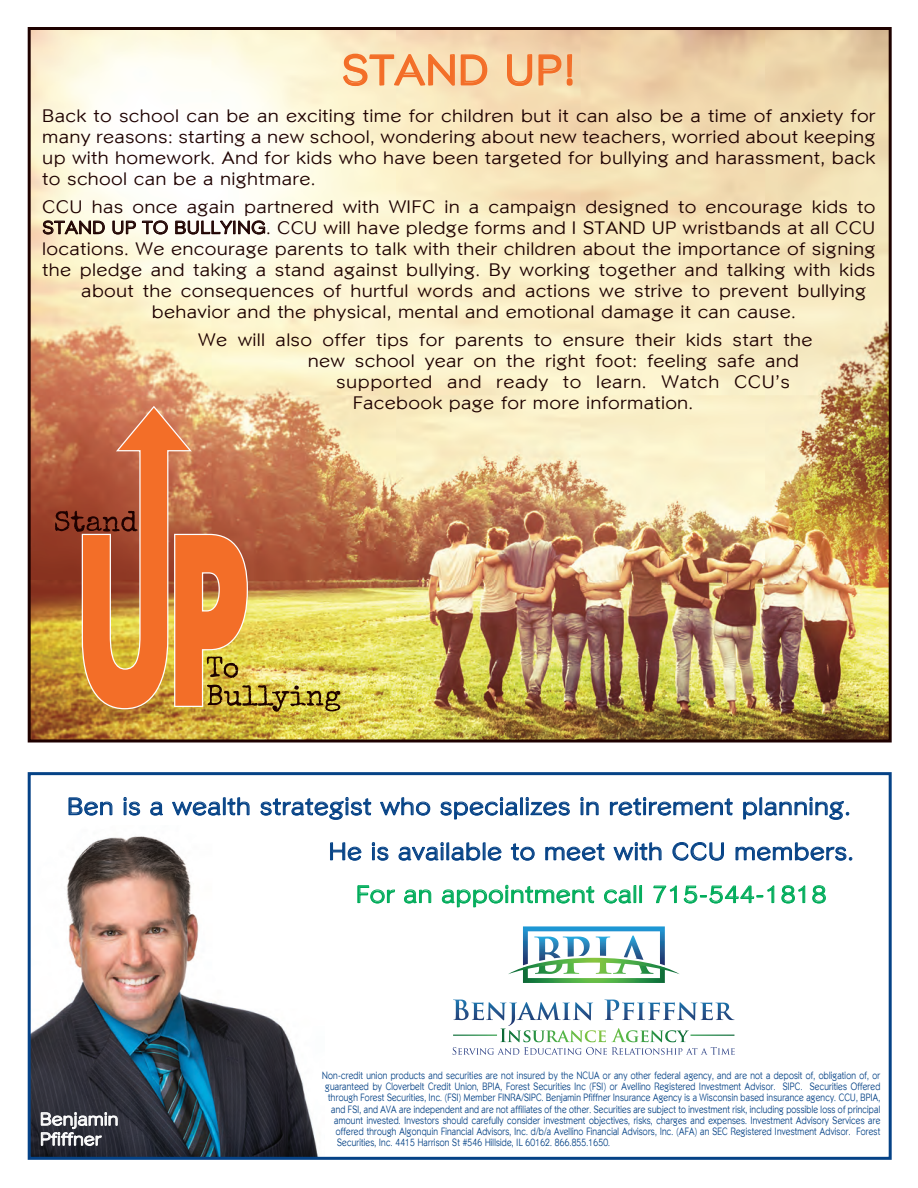
<style>
.page{position:relative;width:918px;height:1188px;background:#fff}
.page>*{position:absolute;margin:0;border:0;box-sizing:border-box;transform-origin:0 0}
.t1{font:42px "Phinster";letter-spacing:.05em;color:#f36e28}
.t2{font:24px "Phinster";letter-spacing:.05em;color:#054286}
.t3{font:24px "Phinster";letter-spacing:.05em;color:#00ac5a}
.t4{font:18px/21px "Phinster";letter-spacing:.05em;color:#1e0100;text-align:justify}
.t5{font:17.7px "Phinster";letter-spacing:.03em;color:#fff}
.t6{font:10.5px "Phinster";letter-spacing:.03em;color:#054286;scale:.75 1}
</style>
<div class="page">
<img style="left:32px;top:836px;width:286px;height:320px">
<div style="left:28px;top:772px;width:864px;height:388px;border:3px solid #054286"></div>
<img style="left:32px;top:31px;width:856px;height:707px">
<div style="left:28px;top:27px;width:864px;height:715px;border:3px solid #1e0100"></div>
<svg style="left:68px;top:797px;width:45px;height:19px"></svg>
<svg style="left:123px;top:797px;width:17px;height:19px"></svg>
<svg style="left:150px;top:801px;width:13px;height:15px"></svg>
<svg style="left:172px;top:797px;width:78px;height:19px"></svg>
<svg style="left:260px;top:797px;width:111px;height:23px"></svg>
<svg style="left:380px;top:797px;width:50px;height:19px"></svg>
<svg style="left:440px;top:797px;width:78px;height:23px"></svg>
<div style="left:520px;top:797px;width:3px;height:18px;border:1px solid #054286"></div>
<svg style="left:525px;top:797px;width:45px;height:19px"></svg>
<svg style="left:580px;top:797px;width:19px;height:18px"></svg>
<svg style="left:610px;top:797px;width:123px;height:19px"></svg>
<svg style="left:743px;top:797px;width:107px;height:23px"></svg>
<svg style="left:342px;top:53px;width:146px;height:34px;background:#f7ca9c"></svg>
<svg style="left:506px;top:53px;width:68px;height:34px;background:#f3c191"></svg>
<svg style="left:508px;top:926px;width:171px;height:48px"></svg>
<svg style="left:453px;top:1000px;width:166px;height:20px"></svg>
<svg style="left:453px;top:1028px;width:282px;height:27px"></svg>
<svg style="left:41px;top:1112px;width:77px;height:34px;background:#6a6b73"></svg>
<svg style="left:330px;top:842px;width:32px;height:19px"></svg>
<svg style="left:372px;top:842px;width:17px;height:19px"></svg>
<svg style="left:398px;top:842px;width:104px;height:19px"></svg>
<svg style="left:511px;top:843px;width:24px;height:18px"></svg>
<svg style="left:545px;top:843px;width:60px;height:18px"></svg>
<svg style="left:613px;top:842px;width:49px;height:19px"></svg>
<svg style="left:672px;top:842px;width:52px;height:19px"></svg>
<svg style="left:735px;top:842px;width:118px;height:19px"></svg>
<svg style="left:357px;top:885px;width:38px;height:19px"></svg>
<svg style="left:404px;top:889px;width:27px;height:15px"></svg>
<svg style="left:442px;top:885px;width:152px;height:23px"></svg>
<svg style="left:604px;top:885px;width:32px;height:19px"></svg>
<div style="left:639px;top:885px;width:3px;height:18px;border:1px solid #00ac5a"></div>
<svg style="left:653px;top:885px;width:24px;height:18px"></svg>
<svg style="left:684px;top:885px;width:90px;height:19px"></svg>
<svg style="left:781px;top:885px;width:24px;height:19px"></svg>
<svg style="left:812px;top:885px;width:14px;height:19px"></svg>
<svg style="left:43px;top:220px;width:62px;height:14px"></svg>
<svg style="left:113px;top:221px;width:23px;height:13px"></svg>
<svg style="left:142px;top:220px;width:26px;height:14px"></svg>
<svg style="left:175px;top:220px;width:90px;height:14px"></svg>
<img style="left:55px;top:406px;width:285px;height:306px">
<p class="t1" style="left:342px;top:47px;width:235px">STAND UP!</p>
<p class="t4" style="left:43px;top:105px;width:834px">Back to school can be an exciting time for children but it can also be a time of anxiety for many reasons: starting a new school, wondering about new teachers, worried about keeping up with homework. And for kids who have been targeted for bullying and harassment, back to school can be a nightmare.</p>
<p class="t4" style="left:43px;top:196px;width:834px">CCU has once again partnered with WIFC in a campaign designed to encourage kids to</p>
<p class="t4" style="left:43px;top:217px;width:834px">STAND UP TO BULLYING. CCU will have pledge forms and I STAND UP wristbands at all CCU</p>
<p class="t4" style="left:43px;top:238px;width:834px">locations. We encourage parents to talk with their children about the importance of signing</p>
<p class="t4" style="left:43px;top:259px;width:834px">the pledge and taking a stand against bullying. By working together and talking with kids</p>
<p class="t4" style="left:82px;top:280px;width:786px">about the consequences of hurtful words and actions we strive to prevent bullying</p>
<p class="t4" style="left:152px;top:301px;width:645px">behavior and the physical, mental and emotional damage it can cause.</p>
<p class="t4" style="left:199px;top:329px;width:615px">We will also offer tips for parents to ensure their kids start the</p>
<p class="t4" style="left:308px;top:350px;width:492px">new school year on the right foot: feeling safe and</p>
<p class="t4" style="left:337px;top:371px;width:454px">supported and ready to learn. Watch CCU’s</p>
<p class="t4" style="left:353px;top:392px;width:342px">Facebook page for more information.</p>
<p class="t2" style="left:68px;top:793px;width:784px">Ben is a wealth strategist who specializes in retirement planning.</p>
<p class="t5" style="left:40px;top:1109px;width:80px">Benjamin</p>
<p class="t5" style="left:40px;top:1129px;width:62px">Pfiffner</p>
<p class="t2" style="left:329px;top:838px;width:526px">He is available to meet with CCU members.</p>
<p class="t3" style="left:356px;top:881px;width:471px">For an appointment call 715-544-1818</p>
<p class="t6" style="left:322px;top:1069px;width:745px">Non-credit union products and securities are not insured by the NCUA or any other federal agency, and are not a deposit of, obligation of, or</p>
<p class="t6" style="left:325px;top:1081px;width:742px">guaranteed by Cloverbelt Credit Union, BPIA, Forest Securities Inc (FSI) or Avellino Registered Investment Advisor. SIPC. Securities Offered</p>
<p class="t6" style="left:328px;top:1092px;width:737px">through Forest Securities, Inc. (FSI) Member FINRA/SIPC. Benjamin Pfiffner Insurance Agency is a Wisconsin based insurance agency. CCU, BPIA,</p>
<p class="t6" style="left:331px;top:1103px;width:733px">and FSI, and AVA are independent and are not affiliates of the other. Securities are subject to investment risk, including possible loss of principal</p>
<p class="t6" style="left:334px;top:1114px;width:730px">amount invested. Investors should carefully consider investment objectives, risks, charges and expenses. Investment Advisory Services are</p>
<p class="t6" style="left:336px;top:1126px;width:728px">offered through Algonquin Financial Advisors, Inc. d/b/a Avellino Financial Advisors, Inc. (AFA) an SEC Registered Investment Advisor. Forest</p>
<p class="t6" style="left:337px;top:1137px;width:365px">Securities, Inc. 4415 Harrison St #546 Hillside, IL 60162. 866.855.1650.</p>
</div>
